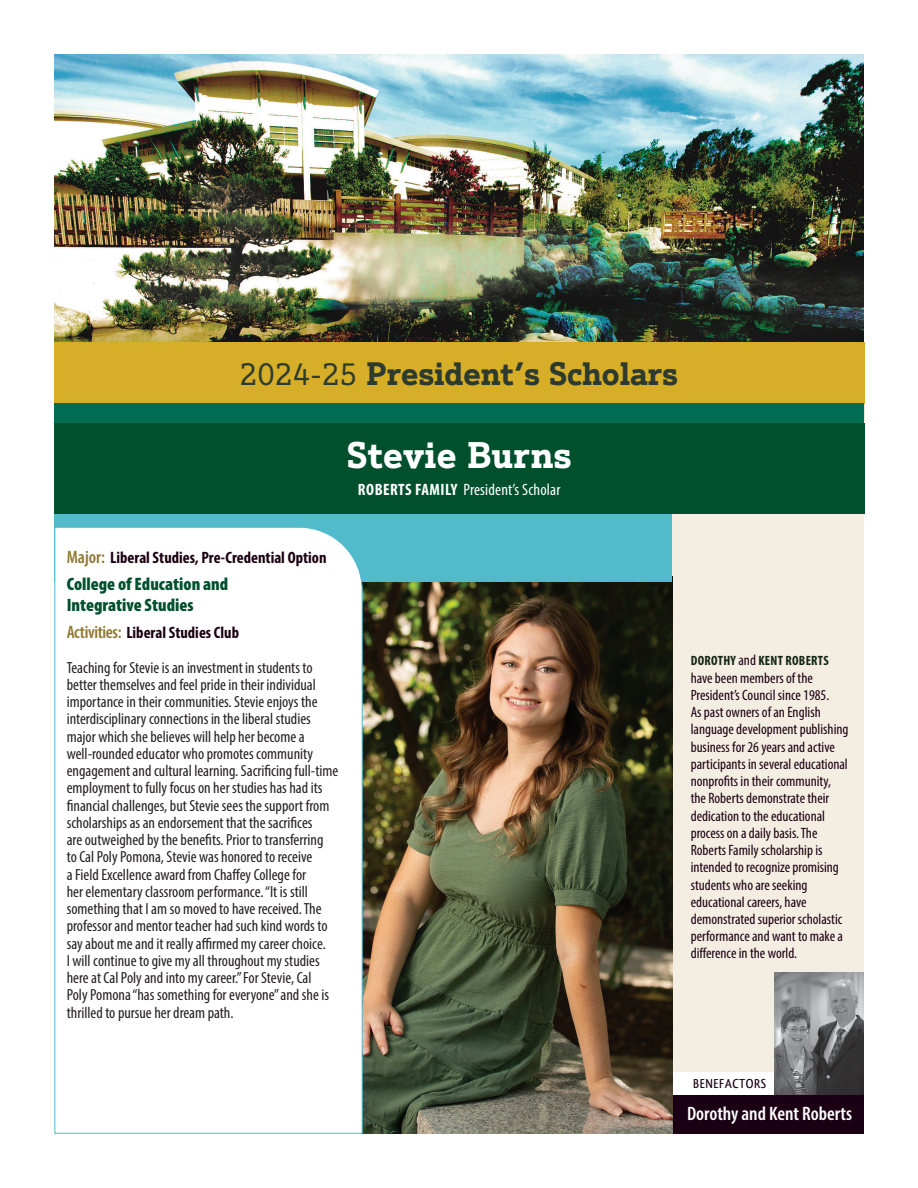
<style>
.page{position:relative;width:918px;height:1188px;background:#fff}
.page>*{position:absolute;margin:0;border:0;box-sizing:border-box;transform-origin:0 0}
.t1{font:700 36px "Justus Pro";letter-spacing:.01em;color:#fff}
.t2{font:700 31.5px "Justus Pro";color:#2d3b2f}
.t3{font:600 condensed 19.5px "Myriad Pro";color:#fff}
.t4{font:900 condensed 18px/21.6px "Myriad Pro";color:#00502e}
.t5{font:700 condensed 16.5px "Myriad Pro";color:#1a0012}
.t6{font:condensed 16.5px "Myriad Pro";letter-spacing:.01em;color:#fff}
.t7{font:condensed 16.2px/17.2px "Myriad Pro";color:#231f20}
.t8{font:condensed 15px/17.2px "Myriad Pro";color:#1a0012}
.t9{font:700 condensed 13.5px "Myriad Pro";letter-spacing:.02em;color:#122517}
.t10{font:500 13.5px "Qlassik";letter-spacing:.04em;color:#1a0012}
.s1{font-weight:400;font-size:30px}
.s2{font-weight:700}
.s3{font-weight:600;font-size:18px;color:#8d762f}
.s4{font-weight:400;font-size:15px;color:#1a0012}
</style>
<div class="page">
<div style="left:655px;top:502px;width:209px;height:622px;background:#f4ede1"></div>
<div style="left:662px;top:1072px;width:114px;height:30px;background:#fff"></div>
<img style="left:775px;top:972px;width:89px;height:123px">
<div style="left:672px;top:1095px;width:192px;height:39px;background:#1a0012"></div>
<img style="left:363px;top:582px;width:309px;height:552px">
<div style="left:54px;top:513px;width:618px;height:69px;background:#51bacb"></div>
<svg style="left:54px;top:527px;width:309px;height:607px"></svg>
<img style="left:54px;top:54px;width:810px;height:288px">
<div style="left:54px;top:342px;width:810px;height:64px;background:#d7ae28"></div>
<div style="left:54px;top:404px;width:810px;height:19px;background:#006d52"></div>
<div style="left:54px;top:423px;width:810px;height:91px;background:#00502e"></div>
<h2 class="t2" style="left:240px;top:354px;width:439px"><span class="s1">2024-25</span> President’s Scholars</h2>
<h1 class="t1" style="left:347px;top:432px;width:227px">Stevie Burns</h1>
<p class="t6" style="left:358px;top:479px;width:204px"><span class="s2">ROBERTS FAMILY</span> President’s Scholar</p>
<p class="t5" style="left:67px;top:547px;width:261px"><span class="s3">Major:</span> Liberal Studies, Pre-Credential Option</p>
<p class="t4" style="left:67px;top:572px;width:163px">College of Education and<br>Integrative Studies</p>
<p class="t5" style="left:67px;top:622px;width:174px"><span class="s3">Activities:</span> Liberal Studies Club</p>
<p class="t7" style="left:67px;top:658px;width:273px">Teaching for Stevie is an investment in students to better themselves and feel pride in their individual importance in their communities. Stevie enjoys the interdisciplinary connections in the liberal studies major which she believes will help her become a well-rounded educator who promotes community engagement and cultural learning. Sacrificing full-time employment to fully focus on her studies has had its financial challenges, but Stevie sees the support from scholarships as an endorsement that the sacrifices<br>are outweighed by the benefits. Prior to transferring<br>to Cal Poly Pomona, Stevie was honored to receive<br>a Field Excellence award from Chaffey College for<br>her elementary classroom performance. “It is still something that I am so moved to have received. The professor and mentor teacher had such kind words to say about me and it really affirmed my career choice.<br>I will continue to give my all throughout my studies here at Cal Poly and into my career.” For Stevie, Cal<br>Poly Pomona “has something for everyone” and she is thrilled to pursue her dream path.</p>
<p class="t9" style="left:691px;top:652px;width:139px">DOROTHY <span class="s4">and</span> KENT ROBERTS</p>
<p class="t8" style="left:691px;top:669px;width:159px">have been members of the<br>President’s Council since 1985.<br>As past owners of an English language development publishing business for 26 years and active participants in several educational nonprofits in their community, the Roberts demonstrate their dedication to the educational process on a daily basis. The<br>Roberts Family scholarship is intended to recognize promising students who are seeking educational careers, have demonstrated superior scholastic performance and want to make a difference in the world.</p>
<p class="t10" style="left:693px;top:1076px;width:74px">BENEFACTORS</p>
<p class="t3" style="left:687px;top:1102px;width:167px">Dorothy and Kent Roberts</p>
</div>
